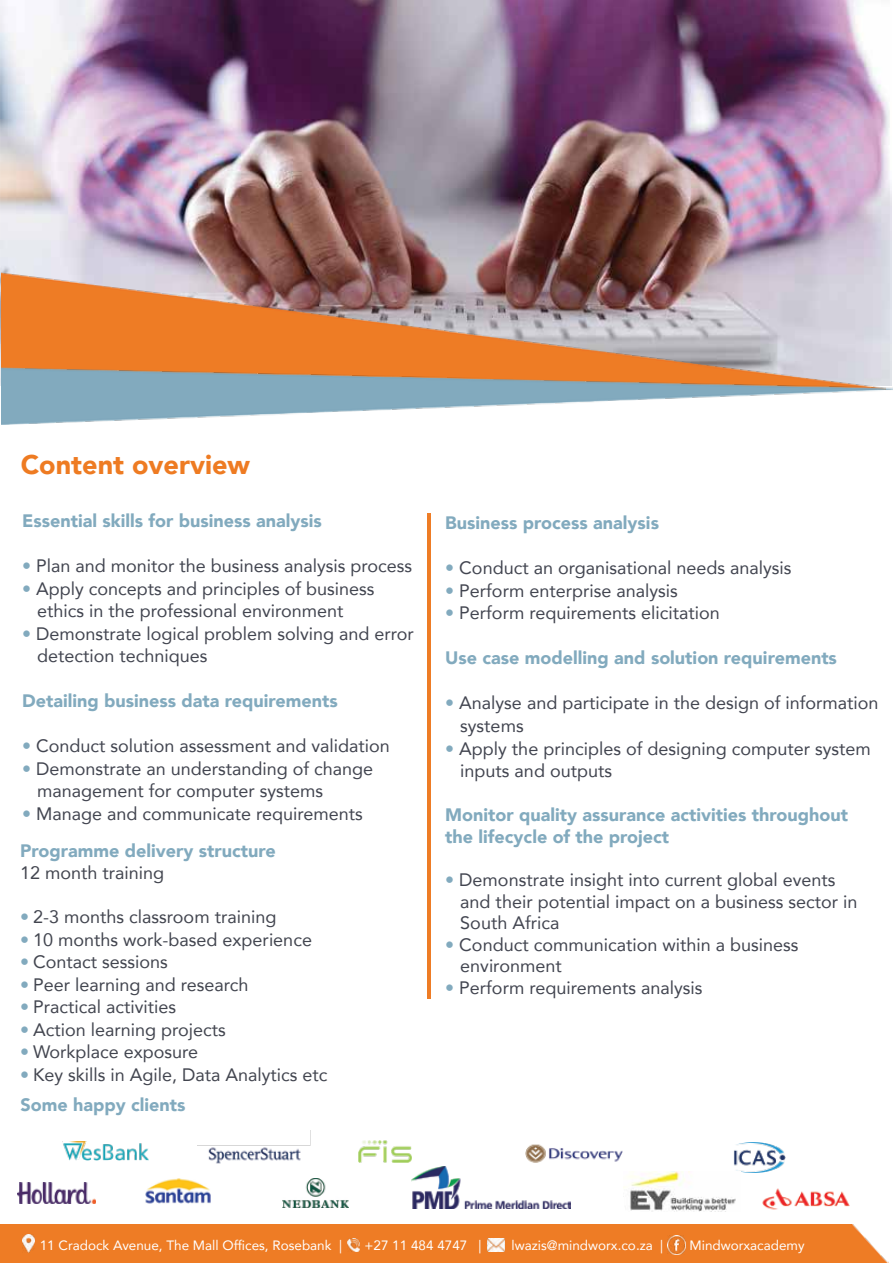
<style>
.page{position:relative;width:893px;height:1263px;background:#fff}
.page>*{position:absolute;margin:0;border:0;box-sizing:border-box;transform-origin:0 0}
.t1{font:900 27px "Avenir";color:#ee7b22}
.t2{font:18px/22.5px "Avenir";color:#424550}
.t3{font:18px/30.6px "Avenir";color:#42454f}
.t4{font:900 18px/21.6px "Avenir";color:#82aabe}
.t5{font:13.5px "Tahoma";color:#fff}
.t6{font:13.5px "Avenir";color:#fff}
.s1{color:#82aabe}
.s2{font-weight:900;color:#82aabe}
</style>
<div class="page">
<img style="left:0;top:0;width:891px;height:386px">
<div style="left:0;top:1224px;width:889px;height:39px;background:#ee7c25"></div>
<img style="left:347px;top:1238px;width:12px;height:14px">
<img style="left:487px;top:1239px;width:18px;height:12px">
<img style="left:22px;top:1234px;width:13px;height:19px">
<img style="left:667px;top:1235px;width:18px;height:19px">
<img style="left:1px;top:272px;width:885px;height:95px">
<img style="left:1px;top:367px;width:892px;height:58px">
<img style="left:427px;top:514px;width:3px;height:485px">
<img style="left:358px;top:1141px;width:53px;height:21px">
<img style="left:411px;top:1166px;width:160px;height:42px">
<img style="left:62px;top:1141px;width:86px;height:20px">
<img style="left:734px;top:1142px;width:52px;height:31px">
<img style="left:145px;top:1178px;width:66px;height:26px">
<img style="left:283px;top:1178px;width:66px;height:29px">
<img style="left:762px;top:1188px;width:88px;height:22px">
<img style="left:17px;top:1182px;width:78px;height:21px">
<img style="left:525px;top:1144px;width:98px;height:19px">
<img style="left:197px;top:1131px;width:114px;height:33px">
<img style="left:624px;top:1171px;width:117px;height:40px">
<h1 class="t1" style="left:21px;top:441px;width:231px">Content overview</h1>
<p class="t4" style="left:22px;top:510px;width:301px">Essential skills for business analysis</p>
<p class="t2" style="left:22px;top:554px;width:392px"><span class="s1">•</span> Plan and monitor the business analysis process</p>
<p class="t2" style="left:37px;top:577px;width:339px;text-indent:-15px"><span class="s1">•</span> Apply concepts and principles of business ethics in the professional environment</p>
<p class="t2" style="left:37px;top:622px;width:378px;text-indent:-15px"><span class="s1">•</span> Demonstrate logical problem solving and error detection techniques</p>
<p class="t4" style="left:22px;top:690px;width:317px">Detailing business data requirements</p>
<p class="t2" style="left:22px;top:734px;width:369px"><span class="s1">•</span> Conduct solution assessment and validation</p>
<p class="t2" style="left:37px;top:757px;width:338px;text-indent:-15px"><span class="s1">•</span> Demonstrate an understanding of change management for computer systems</p>
<p class="t2" style="left:20px;top:794px;width:344px;line-height:37.8px"><span class="s1">•</span> Manage and communicate requirements<br><span class="s2">Programme delivery structure</span></p>
<p class="t3" style="left:20px;top:857px;width:146px">12 month training</p>
<p class="t3" style="left:20px;top:901px;width:258px"><span class="s2">•</span> 2-3 months classroom training</p>
<p class="t3" style="left:20px;top:923px;width:293px"><span class="s2">•</span> 10 months work-based experience</p>
<p class="t3" style="left:20px;top:946px;width:149px"><span class="s2">•</span> Contact sessions</p>
<p class="t3" style="left:20px;top:968px;width:230px"><span class="s2">•</span> Peer learning and research</p>
<p class="t3" style="left:20px;top:991px;width:158px"><span class="s2">•</span> Practical activities</p>
<p class="t3" style="left:20px;top:1013px;width:207px"><span class="s1">•</span> Action learning projects</p>
<p class="t3" style="left:20px;top:1036px;width:180px"><span class="s1">•</span> Workplace exposure</p>
<p class="t3" style="left:20px;top:1058px;width:309px"><span class="s1">•</span> Key skills in Agile, Data Analytics etc<br><span class="s2">Some happy clients</span></p>
<p class="t4" style="left:445px;top:512px;width:215px">Business process analysis</p>
<p class="t2" style="left:445px;top:556px;width:348px"><span class="s1">•</span> Conduct an organisational needs analysis</p>
<p class="t2" style="left:445px;top:579px;width:234px"><span class="s1">•</span> Perform enterprise analysis</p>
<p class="t2" style="left:445px;top:601px;width:276px"><span class="s1">•</span> Perform requirements elicitation</p>
<p class="t4" style="left:445px;top:647px;width:393px">Use case modelling and solution requirements</p>
<p class="t2" style="left:460px;top:691px;width:420px;text-indent:-15px"><span class="s1">•</span> Analyse and participate in the design of information systems</p>
<p class="t2" style="left:460px;top:736px;width:412px;text-indent:-15px"><span class="s1">•</span> Apply the principles of designing computer system inputs and outputs</p>
<p class="t4" style="left:445px;top:803px;width:404px">Monitor quality assurance activities throughout the lifecycle of the project</p>
<p class="t2" style="left:460px;top:868px;width:399px;line-height:21.6px;text-indent:-15px"><span class="s1">•</span> Demonstrate insight into current global events and their potential impact on a business sector in<br>South Africa</p>
<p class="t2" style="left:460px;top:933px;width:340px;line-height:21.6px;text-indent:-15px"><span class="s1">•</span> Conduct communication within a business environment</p>
<p class="t2" style="left:445px;top:976px;width:259px"><span class="s1">•</span> Perform requirements analysis</p>
<p class="t5" style="left:64px;top:1235px;width:708px">11 Cradock Avenue, The Mall Ofices, Rosebank | +27 (11) 484-4747 | lwazis@mindworx.co.za | Mindworxacademy</p>
<p class="t6" style="left:40px;top:1234px;width:304px">11 Cradock Avenue, The Mall Offices, Rosebank |</p>
<p class="t6" style="left:374px;top:1234px;width:110px">27 1 484 747 |</p>
<p class="t6" style="left:512px;top:1234px;width:153px">lwazis@mindworx.co.za |</p>
<p class="t6" style="left:689px;top:1234px;width:117px">Mindworxacademy</p>
</div>
